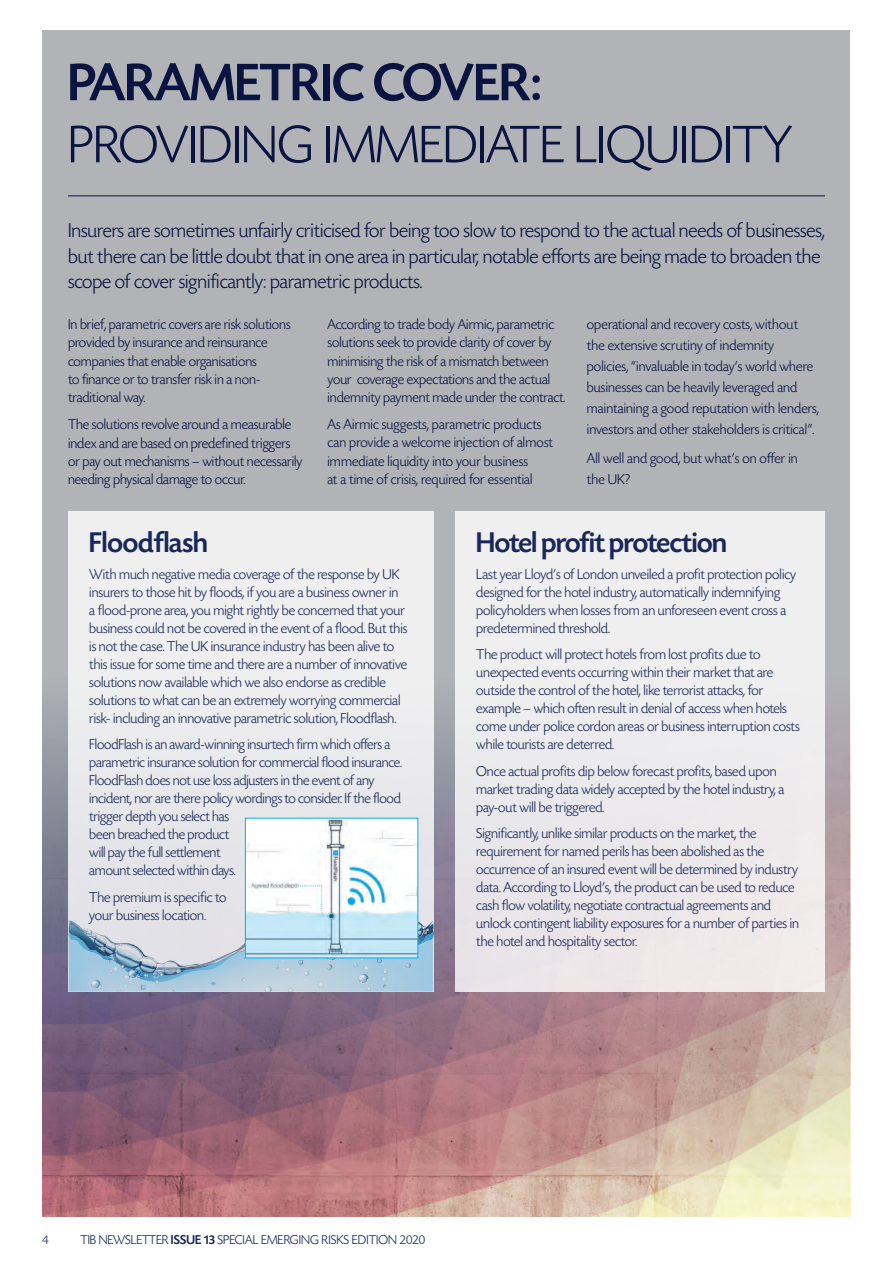
<style>
.page{position:relative;width:893px;height:1263px;background:#fff}
.page>*{position:absolute;margin:0;border:0;box-sizing:border-box;transform-origin:0 0}
.t1{font:300 55.5px "Today SHOP";color:#091441}
.t2{font:500 55.5px "Today SHOP";color:#091441}
.t3{font:500 30px "Today SHOP";letter-spacing:-.01em;color:#182757}
.t4{font:300 21px/25.5px "Today SHOP";color:#091441}
.t5{font:300 15px/18px "Today SHOP";color:#182757}
.t6{font:300 15px/18.3px "Today SHOP";color:#091441}
.t7{font:300 13.5px "Today SHOP";letter-spacing:.01em;color:#182757}
.s1{font-weight:500}
</style>
<div class="page">
<div style="left:43px;top:30px;width:807px;height:1186px;background:#b2b3b7"></div>
<img style="left:43px;top:708px;width:807px;height:508px">
<hr style="left:68px;top:196px;width:757px;height:1px;background:#091441">
<div style="left:68px;top:511px;width:366px;height:480px;background:#eeeeef"></div>
<img style="left:69px;top:919px;width:364px;height:34px">
<svg style="left:423px;top:929px;width:5px;height:5px"></svg>
<svg style="left:382px;top:970px;width:4px;height:10px"></svg>
<svg style="left:406px;top:963px;width:5px;height:6px"></svg>
<svg style="left:347px;top:958px;width:28px;height:31px"></svg>
<svg style="left:92px;top:980px;width:11px;height:9px"></svg>
<svg style="left:118px;top:979px;width:12px;height:12px"></svg>
<svg style="left:138px;top:930px;width:201px;height:61px"></svg>
<img style="left:68px;top:921px;width:91px;height:58px">
<div style="left:455px;top:511px;width:370px;height:480px;background:#eeeced"></div>
<img style="left:247px;top:820px;width:169px;height:136px">
<h1 class="t2" style="left:68px;top:54px;width:475px">PARAMETRIC COVER:</h1>
<h1 class="t1" style="left:68px;top:116px;width:726px">PROVIDING IMMEDIATE LIQUIDITY</h1>
<p class="t4" style="left:68px;top:219px;width:758px">Insurers are sometimes unfairly criticised for being too slow to respond to the actual needs of businesses, but there can be little doubt that in one area in particular, notable efforts are being made to broaden the scope of cover significantly: parametric products.</p>
<p class="t6" style="left:68px;top:315px;width:224px">In brief, parametric covers are risk solutions provided by insurance and reinsurance companies that enable organisations<br>to finance or to transfer risk in a non&shy;traditional way.</p>
<p class="t6" style="left:68px;top:416px;width:236px">The solutions revolve around a measurable index and are based on predefined triggers or pay out mechanisms – without necessarily needing physical damage to occur.</p>
<p class="t6" style="left:327px;top:315px;width:240px">According to trade body Airmic, parametric solutions seek to provide clarity of cover by minimising the risk of a mismatch between your coverage expectations and the actual indemnity payment made under the contract.</p>
<p class="t6" style="left:327px;top:416px;width:227px">As Airmic suggests, parametric products can provide a welcome injection of almost immediate liquidity into your business<br>at a time of crisis, required for essential</p>
<p class="t6" style="left:587px;top:314px;width:234px;line-height:21px">operational and recovery costs, without the extensive scrutiny of indemnity policies, “invaluable in today’s world where businesses can be heavily leveraged and maintaining a good reputation with lenders, investors and other stakeholders is critical”.</p>
<p class="t6" style="left:587px;top:448px;width:213px;line-height:21px">All well and good, but what’s on offer in the UK?</p>
<h2 class="t3" style="left:89px;top:527px;width:120px">Floodflash</h2>
<p class="t5" style="left:89px;top:565px;width:320px">With much negative media coverage of the response by UK insurers to those hit by floods, if you are a business owner in a flood-prone area, you might rightly be concerned that your business could not be covered in the event of a flood. But this is not the case. The UK insurance industry has been alive to this issue for some time and there are a number of innovative solutions now available which we also endorse as credible solutions to what can be an extremely worrying commercial risk- including an innovative parametric solution, Floodflash.</p>
<p class="t5" style="left:89px;top:736px;width:314px">FloodFlash is an award-winning insurtech firm which offers a parametric insurance solution for commercial flood insurance.<br>FloodFlash does not use loss adjusters in the event of any incident, nor are there policy wordings to consider. If the flood trigger depth you select has<br>been breached the product<br>will pay the full settlement<br>amount selected within days.</p>
<p class="t5" style="left:89px;top:888px;width:139px">The premium is specific to your business location.</p>
<h2 class="t3" style="left:476px;top:527px;width:252px">Hotel profit protection</h2>
<p class="t5" style="left:476px;top:565px;width:321px">Last year Lloyd’s of London unveiled a profit protection policy designed for the hotel industry, automatically indemnifying policyholders when losses from an unforeseen event cross a predetermined threshold.</p>
<p class="t5" style="left:476px;top:646px;width:325px">The product will protect hotels from lost profits due to unexpected events occurring within their market that are outside the control of the hotel, like terrorist attacks, for example – which often result in denial of access when hotels come under police cordon areas or business interruption costs while tourists are deterred.</p>
<p class="t5" style="left:476px;top:762px;width:309px">Once actual profits dip below forecast profits, based upon market trading data widely accepted by the hotel industry, a pay-out will be triggered.</p>
<p class="t5" style="left:476px;top:825px;width:324px">Significantly, unlike similar products on the market, the requirement for named perils has been abolished as the occurrence of an insured event will be determined by industry data. According to Lloyd’s, the product can be used to reduce cash flow volatility, negotiate contractual agreements and unlock contingent liability exposures for a number of parties in the hotel and hospitality sector.</p>
<p class="t7" style="left:42px;top:1232px;width:8px">4</p>
<p class="t7" style="left:80px;top:1232px;width:346px">TIB NEWSLETTER <span class="s1">ISSUE 13</span> SPECIAL EMERGING RISKS EDITION 2020</p>
</div>
